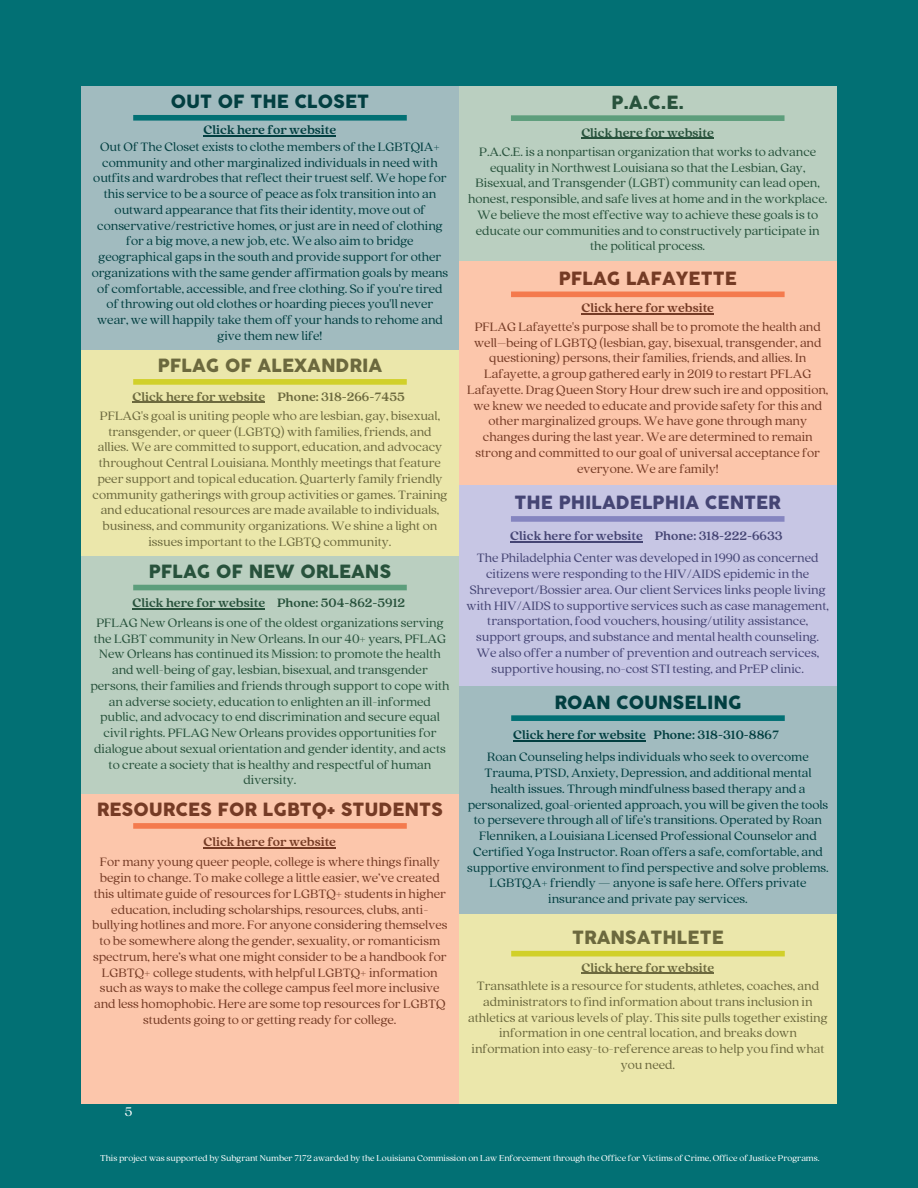
<style>
.page{position:relative;width:918px;height:1188px;background:#027074}
.page>*{position:absolute;margin:0;border:0;box-sizing:border-box;transform-origin:0 0}
.t1{font:18px "Cocogoose Pro";color:#753b25}
.t2{font:18px "Cocogoose Pro";color:#6c693e}
.t3{font:18px "Cocogoose Pro";color:#023f41}
.t4{font:18px "Cocogoose Pro";color:#28523c}
.t5{font:18px "Cocogoose Pro";color:#454574}
.t6{font:13.95px "Quincy CF";color:#fff}
.t7{font:13.5px/15.8px "Quincy CF";color:#023f41;text-align:center}
.t8{font:13.5px/15.8px "Quincy CF";color:#753b25;text-align:center}
.t9{font:13.5px/15.8px "Quincy CF";color:#28523c;text-align:center}
.t10{font:13.5px/15.8px "Quincy CF";color:#6c693e;text-align:center}
.t11{font:13.5px/15.8px "Quincy CF";color:#454574;text-align:center}
.t12{font:700 13.5px "Quincy CF";color:#023f41}
.t13{font:700 13.5px "Quincy CF";color:#6c693e}
.t14{font:700 13.5px "Quincy CF";color:#28523c}
.t15{font:700 13.5px "Quincy CF";color:#753b25}
.t16{font:700 13.5px "Quincy CF";color:#454574}
.t17{font:9.45px "Quincy CF";color:#fff}
</style>
<div class="page">
<div style="left:81px;top:86px;width:383px;height:269px;background:#a1bbbf"></div>
<div style="left:81px;top:350px;width:392px;height:216px;background:#ebe7ab"></div>
<div style="left:459px;top:86px;width:378px;height:191px;background:#bacfc0"></div>
<div style="left:81px;top:556px;width:386px;height:246px;background:#bacfc0"></div>
<div style="left:459px;top:261px;width:378px;height:238px;background:#fcc6ab"></div>
<div style="left:459px;top:485px;width:377px;height:222px;background:#c7c6e4"></div>
<div style="left:81px;top:795px;width:384px;height:309px;background:#fcc6ab"></div>
<div style="left:459px;top:686px;width:378px;height:243px;background:#a1bbbf"></div>
<div style="left:511px;top:516px;width:274px;height:6px;background:#8585c0"></div>
<hr style="left:510px;top:541px;width:133px;height:2px;background:#454574">
<div style="left:133px;top:115px;width:274px;height:6px;background:#027074"></div>
<hr style="left:204px;top:135px;width:132px;height:1px;background:#023f41">
<div style="left:511px;top:292px;width:274px;height:5px;background:#f47a4d"></div>
<hr style="left:581px;top:313px;width:133px;height:2px;background:#753b25">
<div style="left:133px;top:379px;width:274px;height:6px;background:#d1d029"></div>
<hr style="left:133px;top:402px;width:132px;height:1px;background:#6c693e">
<div style="left:511px;top:115px;width:274px;height:6px;background:#5d9e7c"></div>
<hr style="left:581px;top:138px;width:133px;height:1px;background:#28523c">
<div style="left:133px;top:585px;width:274px;height:5px;background:#5d9e7c"></div>
<hr style="left:133px;top:608px;width:132px;height:1px;background:#28523c">
<div style="left:133px;top:823px;width:274px;height:6px;background:#f47a4d"></div>
<hr style="left:203px;top:847px;width:133px;height:1px;background:#753b25">
<div style="left:511px;top:715px;width:274px;height:6px;background:#027074"></div>
<hr style="left:513px;top:741px;width:133px;height:1px;background:#023f41">
<div style="left:459px;top:914px;width:378px;height:190px;background:#ebe7ab"></div>
<div style="left:511px;top:951px;width:274px;height:5px;background:#d1d029"></div>
<hr style="left:582px;top:973px;width:132px;height:1px;background:#6c693e">
<p class="t3" style="left:171px;top:93px;width:200px">OUT OF THE CLOSET</p>
<p class="t7" style="left:92px;top:138px;width:358px">Out Of The Closet exists to clothe members of the LGBTQIA+ community and other marginalized individuals in need with outfits and wardrobes that reflect their truest self. We hope for this service to be a source of peace as folx transition into an outward appearance that fits their identity, move out of conservative/restrictive homes, or just are in need of clothing for a big move, a new job, etc. We also aim to bridge geographical gaps in the south and provide support for other organizations with the same gender affirmation goals by means of comfortable, accessible, and free clothing. So if you're tired of throwing out old clothes or hoarding pieces you'll never wear, we will happily take them off your hands to rehome and give them new life!</p>
<p class="t12" style="left:204px;top:121px;width:134px">Click here for website</p>
<p class="t2" style="left:158px;top:358px;width:226px">PFLAG OF ALEXANDRIA</p>
<p class="t13" style="left:133px;top:387px;width:134px">Click here for website</p>
<p class="t13" style="left:277px;top:387px;width:129px">Phone: 318-266-7455</p>
<p class="t10" style="left:93px;top:407px;width:356px">PFLAG's goal is uniting people who are lesbian, gay, bisexual, transgender, or queer (LGBTQ) with families, friends, and allies. We are committed to support, education, and advocacy throughout Central Louisiana. Monthly meetings that feature peer support and topical education. Quarterly family friendly community gatherings with group activities or games. Training and educational resources are made available to individuals, business, and community organizations. We shine a light on issues important to the LGBTQ community.</p>
<p class="t4" style="left:149px;top:563px;width:244px">PFLAG OF NEW ORLEANS</p>
<p class="t9" style="left:90px;top:614px;width:361px">PFLAG New Orleans is one of the oldest organizations serving the LGBT community in New Orleans. In our 40+ years, PFLAG New Orleans has continued its Mission: to promote the health and well-being of gay, lesbian, bisexual, and transgender persons, their families and friends through support to cope with an adverse society, education to enlighten an ill-informed public, and advocacy to end discrimination and secure equal civil rights. PFLAG New Orleans provides opportunities for dialogue about sexual orientation and gender identity, and acts to create a society that is healthy and respectful of human diversity.</p>
<p class="t14" style="left:133px;top:594px;width:134px">Click here for website</p>
<p class="t14" style="left:277px;top:594px;width:130px">Phone: 504-862-5912</p>
<p class="t1" style="left:97px;top:802px;width:348px">RESOURCES FOR LGBTQ+ STUDENTS</p>
<p class="t8" style="left:92px;top:854px;width:357px">For many young queer people, college is where things finally begin to change. To make college a little easier, we’ve created this ultimate guide of resources for LGBTQ+ students in higher education, including scholarships, resources, clubs, anti&shy;bullying hotlines and more. For anyone considering themselves to be somewhere along the gender, sexuality, or romanticism spectrum, here’s what one might consider to be a handbook for LGBTQ+ college students, with helpful LGBTQ+ information such as ways to make the college campus feel more inclusive and less homophobic. Here are some top resources for LGBTQ students going to or getting ready for college.</p>
<p class="t15" style="left:203px;top:833px;width:134px">Click here for website</p>
<p class="t6" style="left:125px;top:1103px;width:9px">5</p>
<p class="t4" style="left:611px;top:94px;width:74px">P.A.C.E.</p>
<p class="t14" style="left:581px;top:124px;width:134px">Click here for website</p>
<p class="t9" style="left:468px;top:143px;width:361px">P.A.C.E. is a nonpartisan organization that works to advance equality in Northwest Louisiana so that the Lesbian, Gay, Bisexual, and Transgender (LGBT) community can lead open, honest, responsible, and safe lives at home and in the workplace.<br>We believe the most effective way to achieve these goals is to educate our communities and to constructively participate in the political process.</p>
<p class="t1" style="left:559px;top:270px;width:180px">PFLAG LAFAYETTE</p>
<p class="t15" style="left:581px;top:299px;width:134px">Click here for website</p>
<p class="t8" style="left:467px;top:318px;width:363px">PFLAG Lafayette's purpose shall be to promote the health and well–being of LGBTQ (lesbian, gay, bisexual, transgender, and questioning) persons, their families, friends, and allies. In Lafayette, a group gathered early in 2019 to restart PFLAG Lafayette. Drag Queen Story Hour drew such ire and opposition, we knew we needed to educate and provide safety for this and other marginalized groups. We have gone through many changes during the last year. We are determined to remain strong and committed to our goal of universal acceptance for everyone. We are family!</p>
<p class="t5" style="left:514px;top:495px;width:268px">THE PHILADELPHIA CENTER</p>
<p class="t16" style="left:510px;top:527px;width:134px">Click here for website</p>
<p class="t16" style="left:655px;top:527px;width:130px">Phone: 318-222-6633</p>
<p class="t11" style="left:467px;top:549px;width:364px">The Philadelphia Center was developed in 1990 as concerned citizens were responding to the HIV/AIDS epidemic in the Shreveport/Bossier area. Our client Services links people living with HIV/AIDS to supportive services such as case management, transportation, food vouchers, housing/utility assistance, support groups, and substance and mental health counseling.<br>We also offer a number of prevention and outreach services, supportive housing, no-cost STI testing, and PrEP clinic.</p>
<p class="t3" style="left:554px;top:694px;width:189px">ROAN COUNSELING</p>
<p class="t12" style="left:513px;top:726px;width:134px">Click here for website</p>
<p class="t12" style="left:654px;top:726px;width:127px">Phone: 318-310-8867</p>
<p class="t7" style="left:467px;top:748px;width:363px">Roan Counseling helps individuals who seek to overcome Trauma, PTSD, Anxiety, Depression, and additional mental health issues. Through mindfulness based therapy and a personalized, goal-oriented approach, you will be given the tools to persevere through all of life’s transitions. Operated by Roan Flenniken, a Louisiana Licensed Professional Counselor and Certified Yoga Instructor. Roan offers a safe, comfortable, and supportive environment to find perspective and solve problems.<br>LGBTQA+ friendly — anyone is safe here. Offers private insurance and private pay services.</p>
<p class="t2" style="left:572px;top:929px;width:153px">TRANSATHLETE</p>
<p class="t10" style="left:468px;top:977px;width:361px">Transathlete is a resource for students, athletes, coaches, and administrators to find information about trans inclusion in athletics at various levels of play. This site pulls together existing information in one central location, and breaks down information into easy-to-reference areas to help you find what you need.</p>
<p class="t13" style="left:582px;top:959px;width:134px">Click here for website</p>
<p class="t17" style="left:100px;top:1152px;width:721px">This project was supported by Subgrant Number 7172 awarded by the Louisiana Commission on Law Enforcement through the Office for Victims of Crime, Office of Justice Programs.</p>
</div>
